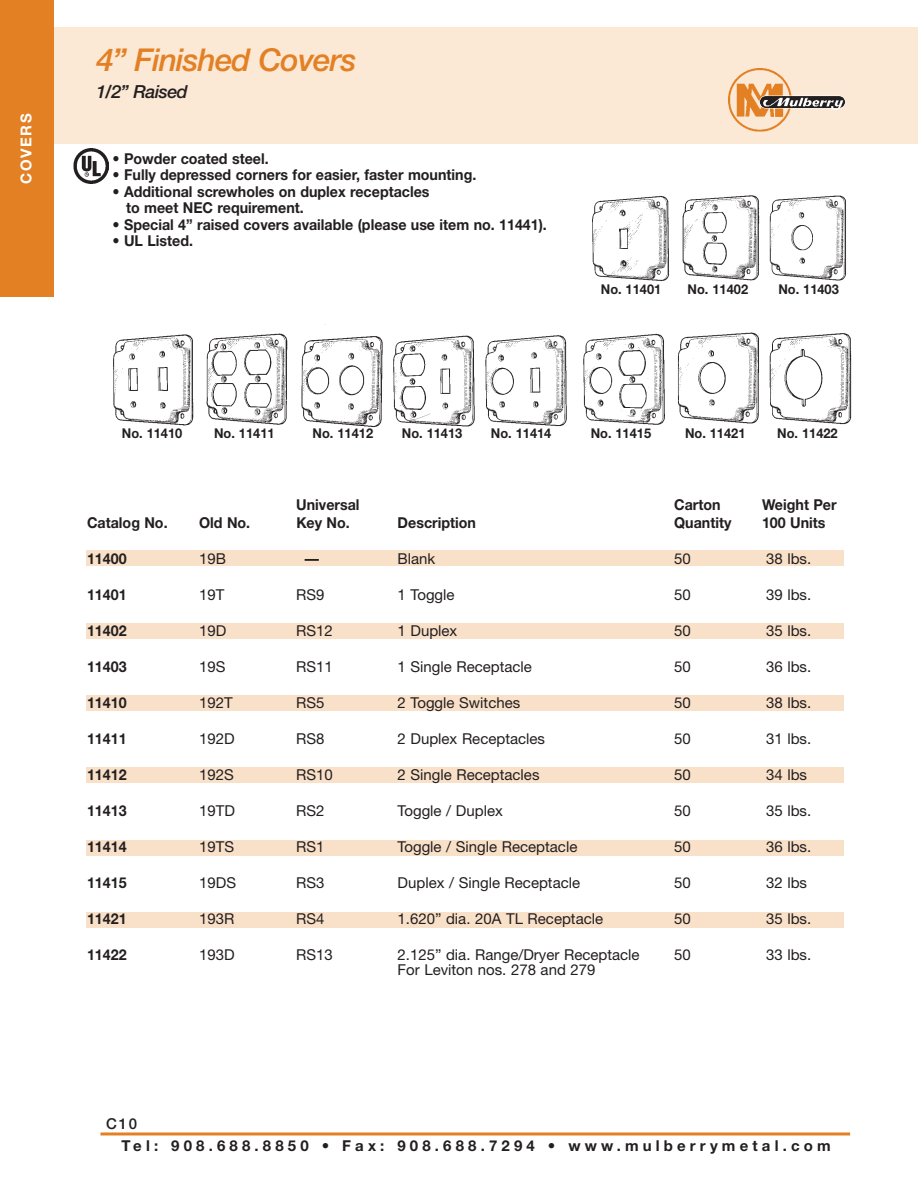
<style>
.page{position:relative;width:918px;height:1188px;background:#fff}
.page>*{position:absolute;margin:0;border:0;box-sizing:border-box;transform-origin:0 0}
.t1{font:italic 500 31.5px "Helvetica Neue";letter-spacing:-.03em;color:#e38024}
.t2{font:italic 500 18px "Helvetica Neue";letter-spacing:-.03em;color:#231f20}
.t3{font:15px "Helvetica Neue";color:#231f20}
.t4{font:700 15px/16.5px "Helvetica Neue";color:#231f20;scale:.95 1}
.t5{font:700 15px "Helvetica Neue";letter-spacing:.28em;color:#231f20}
.t6{font:700 15px "Helvetica Neue";letter-spacing:.1em;color:#fff}
.t7{font:500 15px "Helvetica Neue";color:#231f20}
.t8{font:700 13.5px "Helvetica Neue";color:#231f20;scale:.95 1}
</style>
<div class="page">
<div style="left:0;top:27px;width:918px;height:116px;background:#fbe8d5"></div>
<img style="left:729px;top:69px;width:82px;height:63px">
<div style="left:759px;top:96px;width:87px;height:13px;border:1px solid #fff;border-radius:7px"></div>
<img style="left:761px;top:96px;width:84px;height:17px">
<hr style="left:100px;top:1132px;width:750px;height:3px;background:#e38024">
<img style="left:73px;top:149px;width:35px;height:34px">
<img style="left:592px;top:195px;width:254px;height:86px">
<img style="left:113px;top:324px;width:739px;height:103px">
<div style="left:0;top:0;width:54px;height:297px;background:#e38024"></div>
<div style="left:86px;top:840px;width:758px;height:15px;background:#f9e0c8"></div>
<div style="left:86px;top:913px;width:758px;height:15px;background:#f9e0c8"></div>
<div style="left:86px;top:767px;width:758px;height:15px;background:#f9e0c8"></div>
<div style="left:86px;top:623px;width:758px;height:15px;background:#f9e0c8"></div>
<div style="left:86px;top:695px;width:758px;height:16px;background:#f9e0c8"></div>
<div style="left:86px;top:550px;width:758px;height:16px;background:#f9e0c8"></div>
<p class="t6" style="left:17px;top:184px;width:72px;rotate:-90deg">COVERS</p>
<h1 class="t1" style="left:96px;top:42px;width:262px">4” Finished Covers</h1>
<p class="t2" style="left:96px;top:81px;width:93px">1/2” Raised</p>
<p class="t4" style="left:113px;top:150px;width:166px">• Powder coated steel.</p>
<p class="t4" style="left:113px;top:166px;width:384px">• Fully depressed corners for easier, faster mounting.</p>
<p class="t4" style="left:126px;top:183px;width:321px;text-indent:-13px">• Additional screwholes on duplex receptacles to meet NEC requirement.</p>
<p class="t4" style="left:113px;top:216px;width:459px">• Special 4” raised covers available (please use item no. 11441).</p>
<p class="t4" style="left:113px;top:232px;width:86px">• UL Listed.</p>
<p class="t8" style="left:601px;top:281px;width:65px">No. 11401</p>
<p class="t8" style="left:688px;top:281px;width:65px">No. 11402</p>
<p class="t8" style="left:778px;top:281px;width:65px">No. 11403</p>
<p class="t8" style="left:122px;top:425px;width:65px">No. 11410</p>
<p class="t8" style="left:214px;top:425px;width:65px">No. 11411</p>
<p class="t8" style="left:313px;top:425px;width:65px">No. 11412</p>
<p class="t8" style="left:402px;top:425px;width:65px">No. 11413</p>
<p class="t8" style="left:491px;top:425px;width:65px">No. 11414</p>
<p class="t8" style="left:591px;top:425px;width:65px">No. 11415</p>
<p class="t8" style="left:685px;top:425px;width:65px">No. 11421</p>
<p class="t8" style="left:777px;top:425px;width:65px">No. 11422</p>
<p class="t4" style="left:296px;top:496px;width:68px">Universal</p>
<p class="t4" style="left:674px;top:496px;width:50px">Carton</p>
<p class="t4" style="left:762px;top:496px;width:80px">Weight Per</p>
<p class="t4" style="left:87px;top:514px;width:86px">Catalog No.</p>
<p class="t4" style="left:199px;top:514px;width:55px">Old No.</p>
<p class="t4" style="left:296px;top:514px;width:58px">Key No.</p>
<p class="t4" style="left:398px;top:514px;width:84px">Description</p>
<p class="t4" style="left:674px;top:514px;width:62px">Quantity</p>
<p class="t4" style="left:762px;top:514px;width:68px">100 Units</p>
<p class="t4" style="left:87px;top:550px;width:43px">11400</p>
<p class="t3" style="left:199px;top:550px;width:28px">19B</p>
<p class="t4" style="left:305px;top:550px;width:16px">—</p>
<p class="t3" style="left:398px;top:550px;width:39px">Blank</p>
<p class="t3" style="left:674px;top:550px;width:18px">50</p>
<p class="t3" style="left:766px;top:550px;width:47px">38 lbs.</p>
<p class="t4" style="left:87px;top:586px;width:43px">11401</p>
<p class="t3" style="left:199px;top:586px;width:27px">19T</p>
<p class="t3" style="left:296px;top:586px;width:30px">RS9</p>
<p class="t3" style="left:398px;top:586px;width:59px">1 Toggle</p>
<p class="t3" style="left:674px;top:586px;width:18px">50</p>
<p class="t3" style="left:766px;top:586px;width:47px">39 lbs.</p>
<p class="t4" style="left:87px;top:622px;width:43px">11402</p>
<p class="t3" style="left:199px;top:622px;width:29px">19D</p>
<p class="t3" style="left:296px;top:622px;width:38px">RS12</p>
<p class="t3" style="left:398px;top:622px;width:61px">1 Duplex</p>
<p class="t3" style="left:674px;top:622px;width:18px">50</p>
<p class="t3" style="left:766px;top:622px;width:47px">35 lbs.</p>
<p class="t4" style="left:87px;top:658px;width:43px">11403</p>
<p class="t3" style="left:199px;top:658px;width:28px">19S</p>
<p class="t3" style="left:296px;top:658px;width:38px">RS11</p>
<p class="t3" style="left:398px;top:658px;width:136px">1 Single Receptacle</p>
<p class="t3" style="left:674px;top:658px;width:18px">50</p>
<p class="t3" style="left:766px;top:658px;width:47px">36 lbs.</p>
<p class="t4" style="left:87px;top:694px;width:43px">11410</p>
<p class="t3" style="left:199px;top:694px;width:35px">192T</p>
<p class="t3" style="left:296px;top:694px;width:30px">RS5</p>
<p class="t3" style="left:398px;top:694px;width:124px">2 Toggle Switches</p>
<p class="t3" style="left:674px;top:694px;width:18px">50</p>
<p class="t3" style="left:766px;top:694px;width:47px">38 lbs.</p>
<p class="t4" style="left:87px;top:730px;width:43px">11411</p>
<p class="t3" style="left:199px;top:730px;width:37px">192D</p>
<p class="t3" style="left:296px;top:730px;width:30px">RS8</p>
<p class="t3" style="left:398px;top:730px;width:149px">2 Duplex Receptacles</p>
<p class="t3" style="left:674px;top:730px;width:18px">50</p>
<p class="t3" style="left:766px;top:730px;width:47px">31 lbs.</p>
<p class="t4" style="left:87px;top:766px;width:43px">11412</p>
<p class="t3" style="left:199px;top:766px;width:36px">192S</p>
<p class="t3" style="left:296px;top:766px;width:38px">RS10</p>
<p class="t3" style="left:398px;top:766px;width:143px">2 Single Receptacles</p>
<p class="t3" style="left:674px;top:766px;width:18px">50</p>
<p class="t3" style="left:766px;top:766px;width:42px">34 lbs</p>
<p class="t4" style="left:87px;top:802px;width:43px">11413</p>
<p class="t3" style="left:199px;top:802px;width:37px">19TD</p>
<p class="t3" style="left:296px;top:802px;width:30px">RS2</p>
<p class="t3" style="left:398px;top:802px;width:107px">Toggle / Duplex</p>
<p class="t3" style="left:674px;top:802px;width:18px">50</p>
<p class="t3" style="left:766px;top:802px;width:47px">35 lbs.</p>
<p class="t4" style="left:87px;top:838px;width:43px">11414</p>
<p class="t3" style="left:199px;top:838px;width:37px">19TS</p>
<p class="t3" style="left:296px;top:838px;width:30px">RS1</p>
<p class="t3" style="left:398px;top:838px;width:181px">Toggle / Single Receptacle</p>
<p class="t3" style="left:674px;top:838px;width:18px">50</p>
<p class="t3" style="left:766px;top:838px;width:47px">36 lbs.</p>
<p class="t4" style="left:87px;top:874px;width:43px">11415</p>
<p class="t3" style="left:199px;top:874px;width:38px">19DS</p>
<p class="t3" style="left:296px;top:874px;width:30px">RS3</p>
<p class="t3" style="left:398px;top:874px;width:184px">Duplex / Single Receptacle</p>
<p class="t3" style="left:674px;top:874px;width:18px">50</p>
<p class="t3" style="left:766px;top:874px;width:42px">32 lbs</p>
<p class="t4" style="left:87px;top:910px;width:43px">11421</p>
<p class="t3" style="left:199px;top:910px;width:37px">193R</p>
<p class="t3" style="left:296px;top:910px;width:30px">RS4</p>
<p class="t3" style="left:398px;top:910px;width:207px">1.620” dia. 20A TL Receptacle</p>
<p class="t3" style="left:674px;top:910px;width:18px">50</p>
<p class="t3" style="left:766px;top:910px;width:47px">35 lbs.</p>
<p class="t4" style="left:87px;top:946px;width:43px">11422</p>
<p class="t3" style="left:199px;top:946px;width:37px">193D</p>
<p class="t3" style="left:296px;top:946px;width:38px">RS13</p>
<p class="t3" style="left:398px;top:946px;width:244px">2.125” dia. Range/Dryer Receptacle</p>
<p class="t3" style="left:674px;top:946px;width:18px">50</p>
<p class="t3" style="left:766px;top:946px;width:47px">33 lbs.</p>
<p class="t3" style="left:398px;top:961px;width:200px">For Leviton nos. 278 and 279</p>
<p class="t7" style="left:106px;top:1115px;width:32px">C10</p>
<p class="t5" style="left:122px;top:1136px;width:711px">Tel: 908.688.8850 • Fax: 908.688.7294 • www.mulberrymetal.com</p>
</div>
